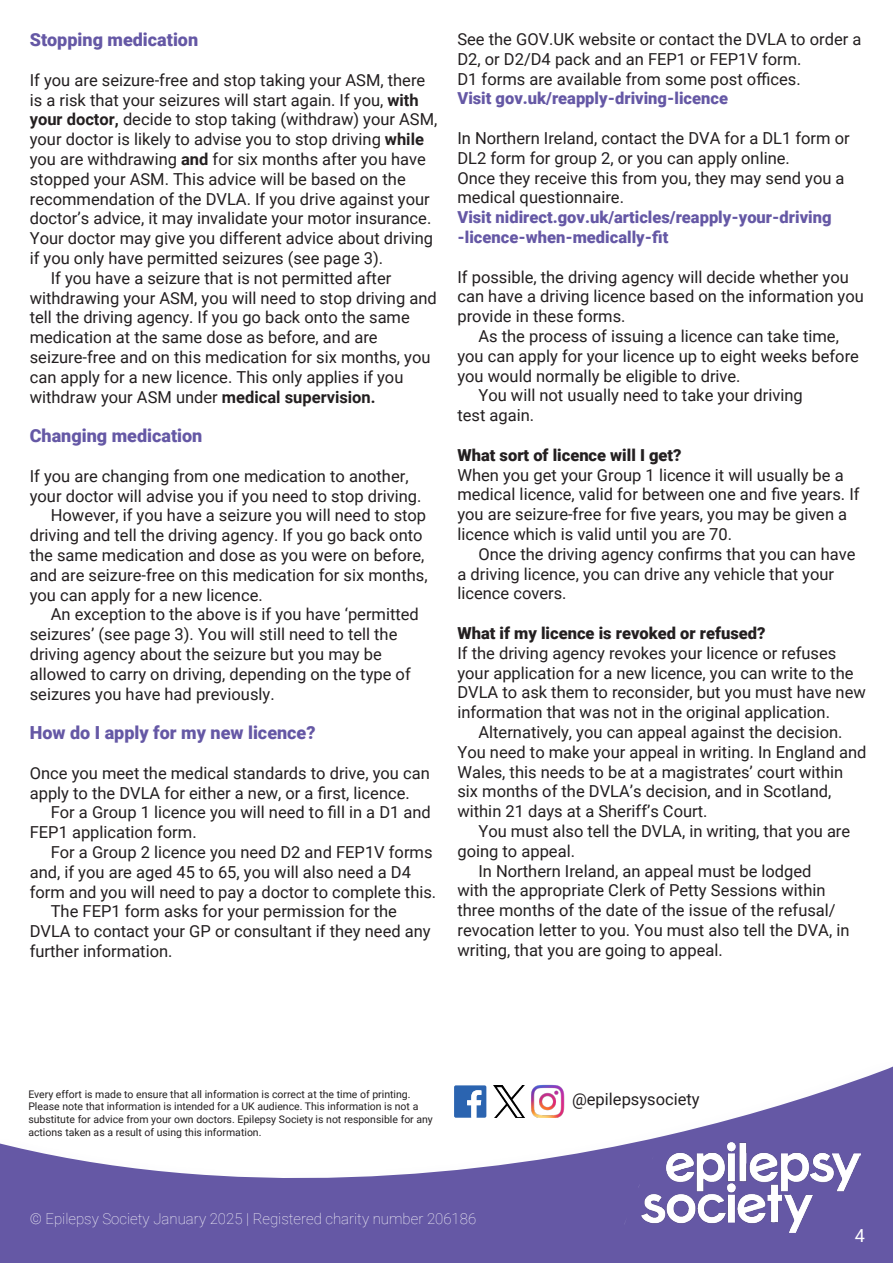
<style>
.page{position:relative;width:893px;height:1263px;background:#fff}
.page>*{position:absolute;margin:0;border:0;box-sizing:border-box;transform-origin:0 0}
.t1{font:900 18px "Roboto";color:#6558a5}
.t2{font:18px "Roboto";color:#fff}
.t3{font:16.5px/19.8px "Roboto";color:#231f20}
.t4{font:900 16.5px/19.8px "Roboto";color:#6558a5}
.t5{font:900 16.5px "Roboto";color:#231f20}
.t6{font:100 15px "Roboto";color:#fff}
.t7{font:10.5px/12.6px "Roboto";color:#231f20}
.s1{font-weight:700}
</style>
<div class="page">
<svg style="left:0;top:1066px;width:893px;height:197px;fill:#6558a5"></svg>
<img style="left:642px;top:1143px;width:218px;height:89px">
<img style="left:531px;top:1084px;width:33px;height:34px">
<svg style="left:454px;top:1085px;width:32px;height:33px"></svg>
<img style="left:493px;top:1085px;width:33px;height:33px">
<p class="t1" style="left:30px;top:27px;width:170px">Stopping medication</p>
<p class="t3" style="left:30px;top:69px;width:397px">If you are seizure-free and stop taking your ASM, there</p>
<p class="t3" style="left:30px;top:89px;width:390px">is a risk that your seizures will start again. If you, <span class="s1">with</span></p>
<p class="t3" style="left:30px;top:109px;width:409px"><span class="s1">your doctor,</span> decide to stop taking (withdraw) your ASM,</p>
<p class="t3" style="left:30px;top:129px;width:396px">your doctor is likely to advise you to stop driving <span class="s1">while</span></p>
<p class="t3" style="left:30px;top:149px;width:398px">you are withdrawing <span class="s1">and</span> for six months after you have</p>
<p class="t3" style="left:30px;top:168px;width:377px">stopped your ASM. This advice will be based on the</p>
<p class="t3" style="left:30px;top:188px;width:401px">recommendation of the DVLA. If you drive against your</p>
<p class="t3" style="left:30px;top:208px;width:403px">doctor’s advice, it may invalidate your motor insurance.</p>
<p class="t3" style="left:30px;top:228px;width:405px">Your doctor may give you different advice about driving</p>
<p class="t3" style="left:30px;top:248px;width:355px">if you only have permitted seizures (see page 3).</p>
<p class="t3" style="left:51px;top:267px;width:342px">If you have a seizure that is not permitted after</p>
<p class="t3" style="left:30px;top:287px;width:409px">withdrawing your ASM, you will need to stop driving and</p>
<p class="t3" style="left:30px;top:307px;width:382px">tell the driving agency. If you go back onto the same</p>
<p class="t3" style="left:30px;top:327px;width:349px">medication at the same dose as before, and are</p>
<p class="t3" style="left:30px;top:347px;width:402px">seizure-free and on this medication for six months, you</p>
<p class="t3" style="left:30px;top:366px;width:375px">can apply for a new licence. This only applies if you</p>
<p class="t3" style="left:30px;top:386px;width:347px">withdraw your ASM under <span class="s1">medical supervision.</span></p>
<p class="t1" style="left:30px;top:423px;width:174px">Changing medication</p>
<p class="t3" style="left:30px;top:465px;width:380px">If you are changing from one medication to another,</p>
<p class="t3" style="left:30px;top:485px;width:393px">your doctor will advise you if you need to stop driving.</p>
<p class="t3" style="left:51px;top:505px;width:377px">However, if you have a seizure you will need to stop</p>
<p class="t3" style="left:30px;top:525px;width:394px">driving and tell the driving agency. If you go back onto</p>
<p class="t3" style="left:30px;top:545px;width:396px">the same medication and dose as you were on before,</p>
<p class="t3" style="left:30px;top:564px;width:399px">and are seizure-free on this medication for six months,</p>
<p class="t3" style="left:30px;top:584px;width:235px">you can apply for a new licence.</p>
<p class="t3" style="left:51px;top:604px;width:370px">An exception to the above is if you have ‘permitted</p>
<p class="t3" style="left:30px;top:624px;width:369px">seizures’ (see page 3). You will still need to tell the</p>
<p class="t3" style="left:30px;top:644px;width:354px">driving agency about the seizure but you may be</p>
<p class="t3" style="left:30px;top:663px;width:382px">allowed to carry on driving, depending on the type of</p>
<p class="t3" style="left:30px;top:683px;width:246px">seizures you have had previously.</p>
<p class="t1" style="left:30px;top:720px;width:287px">How do I apply for my new licence?</p>
<p class="t3" style="left:30px;top:762px;width:402px">Once you meet the medical standards to drive, you can apply to the DVLA for either a new, or a first, licence.</p>
<p class="t3" style="left:30px;top:802px;width:403px;text-indent:21px">For a Group 1 licence you will need to fill in a D1 and<br>FEP1 application form.</p>
<p class="t3" style="left:51px;top:842px;width:383px">For a Group 2 licence you need D2 and FEP1V forms</p>
<p class="t3" style="left:30px;top:861px;width:383px">and, if you are aged 45 to 65, you will also need a D4</p>
<p class="t3" style="left:30px;top:881px;width:408px">form and you will need to pay a doctor to complete this.</p>
<p class="t3" style="left:51px;top:901px;width:348px">The FEP1 form asks for your permission for the</p>
<p class="t3" style="left:30px;top:921px;width:402px">DVLA to contact your GP or consultant if they need any</p>
<p class="t3" style="left:30px;top:941px;width:144px">further information.</p>
<p class="t3" style="left:457px;top:29px;width:406px">See the GOV.UK website or contact the DVLA to order a<br>D2, or D2/D4 pack and an FEP1 or FEP1V form.<br>D1 forms are available from some post offices.</p>
<p class="t4" style="left:457px;top:88px;width:272px">Visit gov.uk/reapply-driving-licence</p>
<p class="t3" style="left:457px;top:128px;width:394px">In Northern Ireland, contact the DVA for a DL1 form or DL2 form for group 2, or you can apply online.<br>Once they receive this from you, they may send you a medical questionnaire.</p>
<p class="t4" style="left:457px;top:207px;width:376px">Visit nidirect.gov.uk/articles/reapply-your-driving -licence-when-medically-fit</p>
<p class="t3" style="left:457px;top:266px;width:393px">If possible, the driving agency will decide whether you</p>
<p class="t3" style="left:457px;top:286px;width:408px">can have a driving licence based on the information you</p>
<p class="t3" style="left:457px;top:306px;width:170px">provide in these forms.</p>
<p class="t3" style="left:478px;top:326px;width:362px">As the process of issuing a licence can take time,</p>
<p class="t3" style="left:457px;top:345px;width:403px">you can apply for your licence up to eight weeks before</p>
<p class="t3" style="left:457px;top:365px;width:285px">you would normally be eligible to drive.</p>
<p class="t3" style="left:478px;top:385px;width:326px">You will not usually need to take your driving</p>
<p class="t3" style="left:457px;top:405px;width:78px">test again.</p>
<p class="t5" style="left:457px;top:443px;width:226px">What sort of licence will I get?</p>
<p class="t3" style="left:457px;top:464px;width:404px">When you get your Group 1 licence it will usually be a medical licence, valid for between one and five years. If you are seizure-free for five years, you may be given a licence which is valid until you are 70.</p>
<p class="t3" style="left:457px;top:543px;width:400px;text-indent:21px">Once the driving agency confirms that you can have a driving licence, you can drive any vehicle that your licence covers.</p>
<p class="t5" style="left:457px;top:622px;width:310px">What if my licence is revoked or refused?</p>
<p class="t3" style="left:457px;top:642px;width:410px">If the driving agency revokes your licence or refuses your application for a new licence, you can write to the DVLA to ask them to reconsider, but you must have new information that was not in the original application.</p>
<p class="t3" style="left:457px;top:722px;width:411px;text-indent:21px">Alternatively, you can appeal against the decision.<br>You need to make your appeal in writing. In England and Wales, this needs to be at a magistrates’ court within six months of the DVLA’s decision, and in Scotland, within 21 days at a Sheriff’s Court.</p>
<p class="t3" style="left:478px;top:821px;width:373px">You must also tell the DVLA, in writing, that you are</p>
<p class="t3" style="left:457px;top:840px;width:119px">going to appeal.</p>
<p class="t3" style="left:478px;top:860px;width:335px">In Northern Ireland, an appeal must be lodged</p>
<p class="t3" style="left:457px;top:880px;width:370px">with the appropriate Clerk of Petty Sessions within</p>
<p class="t3" style="left:457px;top:900px;width:380px">three months of the date of the issue of the refusal/</p>
<p class="t3" style="left:457px;top:920px;width:394px">revocation letter to you. You must also tell the DVA, in</p>
<p class="t3" style="left:457px;top:939px;width:267px">writing, that you are going to appeal.</p>
<p class="t7" style="left:28px;top:1087px;width:406px">Every effort is made to ensure that all information is correct at the time of printing.<br>Please note that information is intended for a UK audience. This information is not a substitute for advice from your own doctors. Epilepsy Society is not responsible for any actions taken as a result of using this information.</p>
<p class="t3" style="left:572px;top:1089px;width:129px">@epilepsysociety</p>
<p class="t6" style="left:30px;top:1208px;width:448px">© Epilepsy Society January 2025 | Registered charity number 206186</p>
<p class="t2" style="left:855px;top:1223px;width:12px">4</p>
</div>
